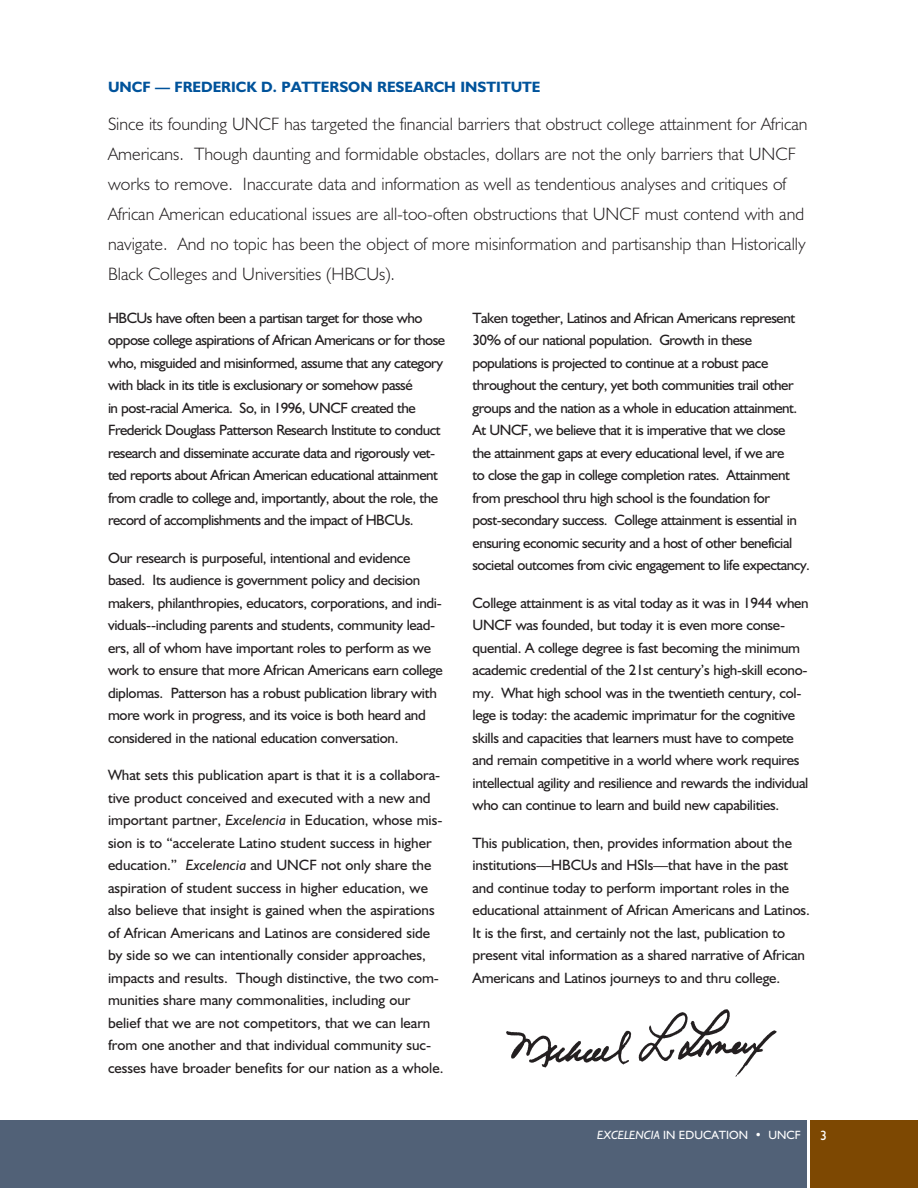
<style>
.page{position:relative;width:918px;height:1188px;background:#fff}
.page>*{position:absolute;margin:0;border:0;box-sizing:border-box;transform-origin:0 0}
.t1{font:300 18px/30px "Humanist 521 BT";color:#231f20}
.t2{font:15px/22.5px "Humanist 521 BT";letter-spacing:-.02em;color:#231f20}
.t3{font:15px/22.5px "Humanist 521 BT";color:#231f20}
.t4{font:700 15px "Humanist 521 BT";color:#00539b}
.t5{font:13.5px "Humanist 521 BT";color:#fff}
.t6{font:12px "Humanist 521 BT";color:#fff}
.s1{font-style:italic}
</style>
<div class="page">
<div style="left:0;top:1120px;width:807px;height:68px;background:#516177"></div>
<div style="left:810px;top:1120px;width:108px;height:68px;background:#7d4802"></div>
<img style="left:506px;top:1009px;width:270px;height:68px">
<p class="t4" style="left:108px;top:78px;width:434px">UNCF — FREDERICK D. PATTERSON RESEARCH INSTITUTE</p>
<p class="t1" style="left:108px;top:108px;width:701px">Since its founding UNCF has targeted the financial barriers that obstruct college attainment for African Americans. Though daunting and formidable obstacles, dollars are not the only barriers that UNCF works to remove. Inaccurate data and information as well as tendentious analyses and critiques of African American educational issues are all-too-often obstructions that UNCF must contend with and navigate. And no topic has been the object of more misinformation and partisanship than Historically Black Colleges and Universities (HBCUs).</p>
<p class="t2" style="left:108px;top:306px;width:339px">HBCUs have often been a partisan target for those who oppose college aspirations of African Americans or for those who, misguided and misinformed, assume that any category with black in its title is exclusionary or somehow passé<br>in post-racial America. So, in 1996, UNCF created the Frederick Douglass Patterson Research Institute to conduct research and disseminate accurate data and rigorously vet&shy;ted reports about African American educational attainment from cradle to college and, importantly, about the role, the record of accomplishments and the impact of HBCUs.</p>
<p class="t2" style="left:108px;top:546px;width:336px">Our research is purposeful, intentional and evidence based. Its audience is government policy and decision makers, philanthropies, educators, corporations, and indi&shy;viduals--including parents and students, community lead&shy;ers, all of whom have important roles to perform as we work to ensure that more African Americans earn college diplomas. Patterson has a robust publication library with more work in progress, and its voice is both heard and considered in the national education conversation.</p>
<p class="t3" style="left:108px;top:764px;width:337px">What sets this publication apart is that it is a collabora&shy;tive product conceived and executed with a new and important partner, <span class="s1">Excelencia</span> in Education, whose mis&shy;sion is to “accelerate Latino student success in higher education.” <span class="s1">Excelencia</span> and UNCF not only share the aspiration of student success in higher education, we also believe that insight is gained when the aspirations of African Americans and Latinos are considered side by side so we can intentionally consider approaches, impacts and results. Though distinctive, the two com&shy;munities share many commonalities, including our belief that we are not competitors, that we can learn from one another and that individual community suc&shy;cesses have broader benefits for our nation as a whole.</p>
<p class="t2" style="left:472px;top:306px;width:339px">Taken together, Latinos and African Americans represent 30% of our national population. Growth in these populations is projected to continue at a robust pace throughout the century, yet both communities trail other groups and the nation as a whole in education attainment.<br>At UNCF, we believe that it is imperative that we close<br>the attainment gaps at every educational level, if we are<br>to close the gap in college completion rates. Attainment from preschool thru high school is the foundation for post-secondary success. College attainment is essential in ensuring economic security and a host of other beneficial societal outcomes from civic engagement to life expectancy.</p>
<p class="t2" style="left:472px;top:591px;width:338px">College attainment is as vital today as it was in 1944 when UNCF was founded, but today it is even more conse&shy;quential. A college degree is fast becoming the minimum academic credential of the 21st century’s high-skill econo&shy;my. What high school was in the twentieth century, col&shy;lege is today: the academic imprimatur for the cognitive skills and capacities that learners must have to compete and remain competitive in a world where work requires intellectual agility and resilience and rewards the individual who can continue to learn and build new capabilities.</p>
<p class="t2" style="left:472px;top:831px;width:339px">This publication, then, provides information about the institutions—HBCUs and HSIs—that have in the past and continue today to perform important roles in the educational attainment of African Americans and Latinos.<br>It is the first, and certainly not the last, publication to present vital information as a shared narrative of African Americans and Latinos journeys to and thru college.</p>
<p class="t6" style="left:597px;top:1127px;width:205px"><span class="s1">EXCELENCIA</span> IN EDUCATION • UNCF</p>
<p class="t5" style="left:820px;top:1127px;width:8px">3</p>
</div>
